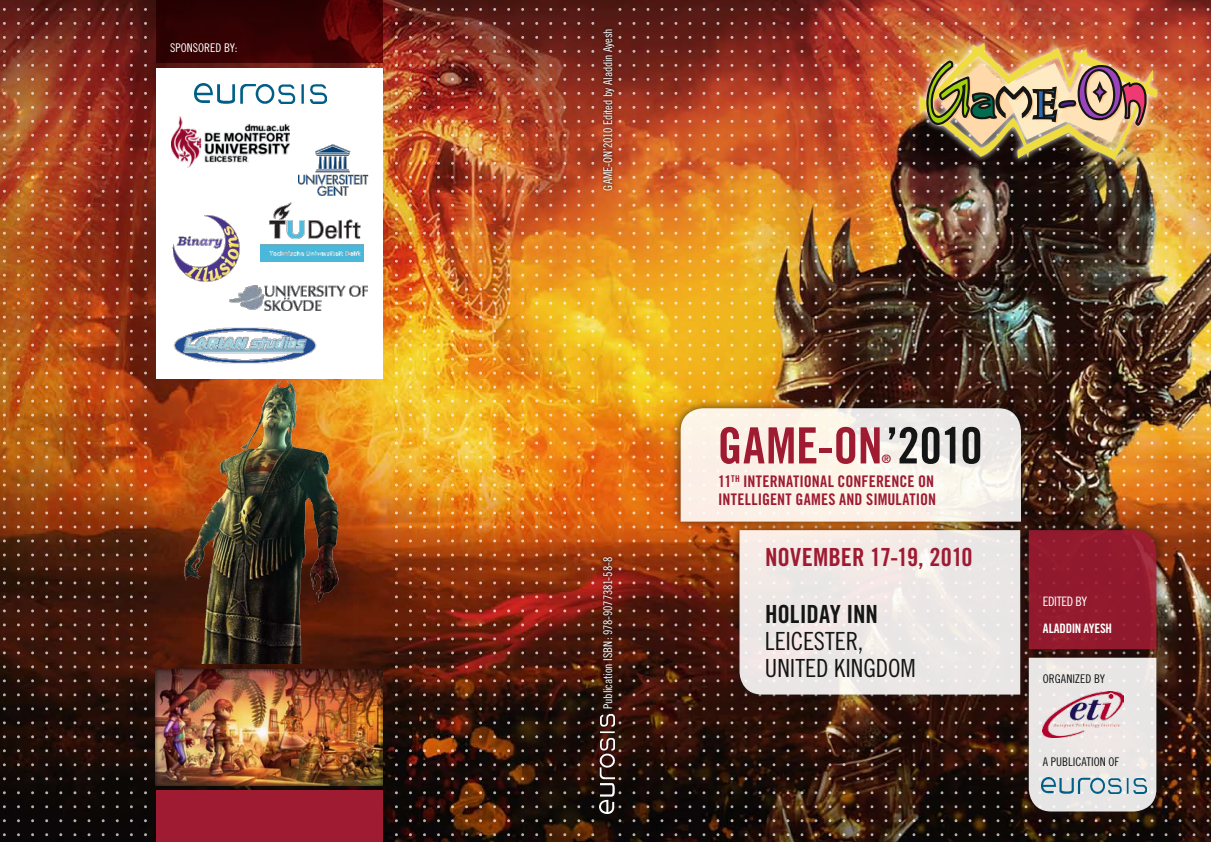
<style>
.page{position:relative;width:1211px;height:842px;background:#fff}
.page>*{position:absolute;margin:0;border:0;box-sizing:border-box;transform-origin:0 0}
.t1{font:50px "Trade Gothic Bold Cond Twenty";letter-spacing:-.01em;color:#9e1b32}
.t2{font:25px/27px "Trade Gothic Cond Eighteen";color:#141515}
.t3{font:25px "Trade Gothic Bold Cond Twenty";letter-spacing:-.005em;color:#9e1b32}
.t4{font:25px "Trade Gothic Bold Cond Twenty";color:#141515}
.t5{font:16px/18px "Trade Gothic Bold Cond Twenty";letter-spacing:.01em;color:#9e1b32;text-align:right}
.t6{font:13px "Trade Gothic Bold Cond Twenty";letter-spacing:-.025em;color:#fff}
.t7{font:13px "Trade Gothic Cond Eighteen";letter-spacing:-.035em;color:#fff}
.t8{font:12px "Trade Gothic Cond Eighteen";letter-spacing:-.015em;color:#fff}
.t9{font:12px "Trade Gothic Cond Eighteen";letter-spacing:-.005em;color:#141515}
.t10{font:11.6px "Trade Gothic Bold Cond Twenty";color:#9e1b32}
.s1{color:#141515}
</style>
<div class="page">
<img style="left:0;top:0;width:1210px;height:842px">
<img style="left:395px;top:9px;width:202px;height:833px">
<img style="left:616px;top:9px;width:594px;height:833px">
<img style="left:0;top:9px;width:152px;height:833px">
<div style="left:670px;top:398px;width:360px;height:133px;background:#141515;opacity:.75"></div>
<svg style="left:680px;top:408px;width:340px;height:114px;background:#f6efe6"></svg>
<div style="left:1018px;top:520px;width:147px;height:138px;background:#141515;opacity:.75"></div>
<svg style="left:1029px;top:530px;width:127px;height:118px;background:#931b2e"></svg>
<div style="left:729px;top:520px;width:300px;height:183px;background:#141515;opacity:.75"></div>
<svg style="left:739px;top:530px;width:281px;height:164px;background:#ede7e5"></svg>
<div style="left:1018px;top:648px;width:147px;height:173px;background:#141515;opacity:.75"></div>
<svg style="left:1028px;top:658px;width:128px;height:153px;background:#e4e1e0"></svg>
<img style="left:1042px;top:692px;width:81px;height:46px">
<svg style="left:156px;top:0;width:227px;height:62px;background:#3b0203"></svg>
<div style="left:156px;top:791px;width:227px;height:51px;background:#9e1b32"></div>
<div style="left:156px;top:68px;width:227px;height:310px;background:#fff"></div>
<img style="left:156px;top:669px;width:227px;height:117px">
<svg style="left:596px;top:711px;width:21px;height:105px"></svg>
<img style="left:600px;top:714px;width:15px;height:100px">
<svg style="left:600px;top:26px;width:17px;height:685px;background:#ac5a16"></svg>
<img style="left:1041px;top:777px;width:105px;height:16px">
<img style="left:194px;top:83px;width:132px;height:21px">
<img style="left:912px;top:36px;width:250px;height:128px">
<img style="left:919px;top:43px;width:238px;height:117px">
<img style="left:169px;top:378px;width:194px;height:285px">
<img style="left:171px;top:116px;width:118px;height:52px">
<img style="left:298px;top:144px;width:71px;height:51px">
<img style="left:172px;top:215px;width:68px;height:67px">
<img style="left:261px;top:202px;width:102px;height:59px">
<img style="left:174px;top:327px;width:142px;height:37px">
<img style="left:230px;top:286px;width:138px;height:24px">
<p class="t8" style="left:170px;top:41px;width:69px">SPONSORED BY:</p>
<p class="t8" style="left:600px;top:191px;width:164px;rotate:-90deg">GAME-ON’2010 EDITED BY ALADDIN AYESH</p>
<p class="t8" style="left:600px;top:709px;width:153px;rotate:-90deg">PUBLICATION ISBN : 978-9077381-58-8</p>
<h1 class="t1" style="left:717px;top:415px;width:266px">GAME-ON<span class="s1">’2010</span></h1>
<p class="t10" style="left:881px;top:452px;width:11px">®</p>
<h3 class="t5" style="left:718px;top:472px;width:175px">11<sup>TH</sup> INTERNATIONAL CONFERENCE</h3>
<h3 class="t5" style="left:718px;top:472px;width:211px">ON<br>INTELLIGENT GAMES AND SIMULATION</h3>
<h2 class="t3" style="left:765px;top:542px;width:209px">NOVEMBER 17-19, 2010</h2>
<h2 class="t4" style="left:765px;top:599px;width:92px">HOLIDAY INN</h2>
<h2 class="t2" style="left:765px;top:627px;width:152px">LEICESTER,<br>UNITED KINGDOM</h2>
<p class="t7" style="left:1042px;top:593px;width:46px">EDITED BY</p>
<p class="t6" style="left:1042px;top:621px;width:71px">ALADDIN AYESH</p>
<p class="t9" style="left:1042px;top:672px;width:64px">ORGANIZED BY</p>
<p class="t9" style="left:1042px;top:755px;width:78px">A PUBLICATION OF</p>
</div>
